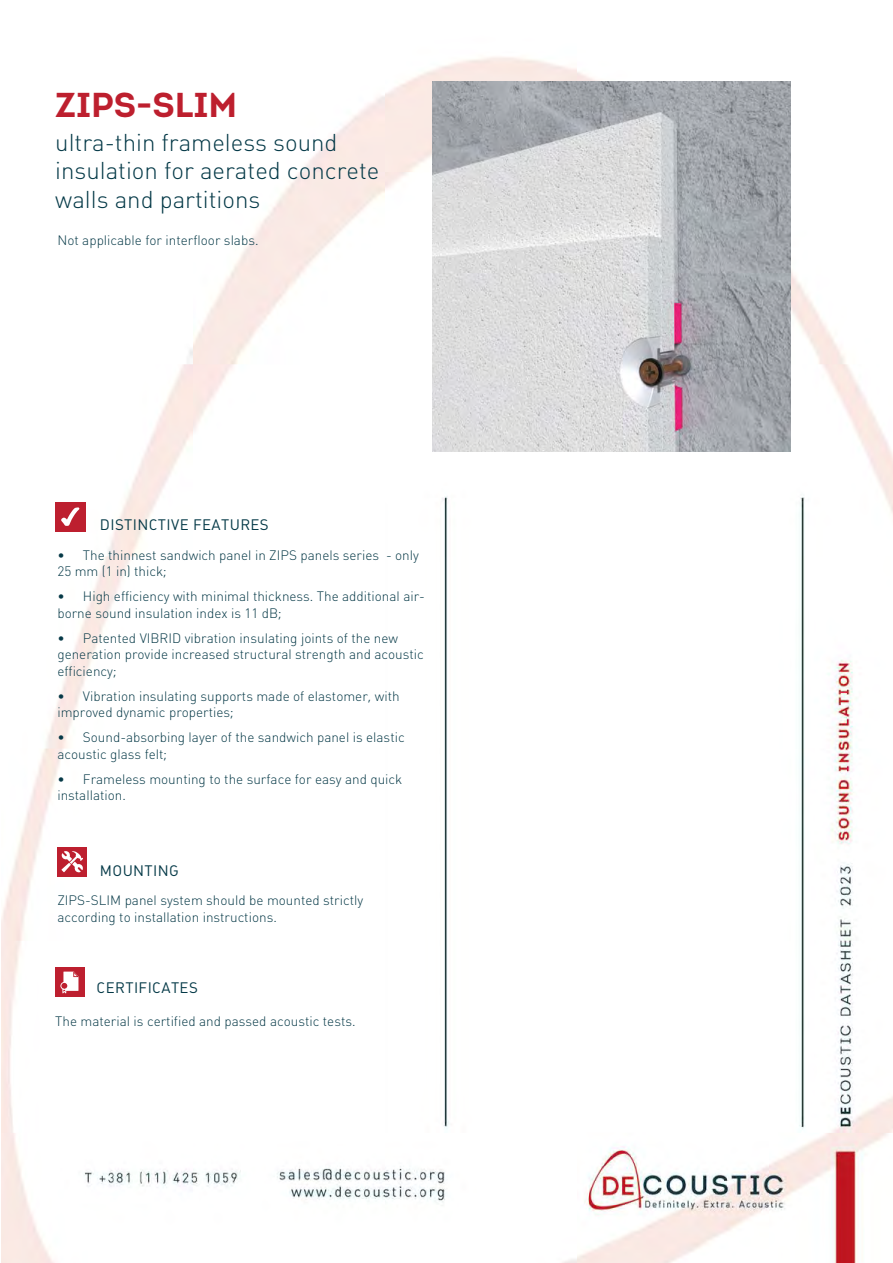
<style>
.page{position:relative;width:893px;height:1263px;background:#fff}
.page>*{position:absolute;margin:0;border:0;box-sizing:border-box;transform-origin:0 0}
.t1{font:34.5px "Intro Bold Alt";color:#bd1f2e}
.t2{font:24px/28.8px "Plumb Light C";color:#043947}
.t3{font:15px "Plumb C";letter-spacing:.025em;color:#043947}
.t4{font:13.5px/16.5px "Plumb Light C";color:#063947}
</style>
<div class="page">
<img style="left:1px;top:57px;width:892px;height:1206px">
<div style="left:57px;top:847px;width:30px;height:29px;background:#bd1f2f"></div>
<svg style="left:62px;top:851px;width:21px;height:21px"></svg>
<div style="left:55px;top:967px;width:30px;height:30px;background:#bd1f2f"></div>
<svg style="left:60px;top:971px;width:19px;height:22px"></svg>
<img style="left:432px;top:82px;width:359px;height:370px">
<div style="left:55px;top:502px;width:31px;height:30px;background:#bd1f2f"></div>
<svg style="left:61px;top:507px;width:18px;height:19px"></svg>
<h1 class="t1" style="left:55px;top:83px;width:183px">ZIPS-SLIM</h1>
<h2 class="t2" style="left:55px;top:128px;width:326px">ultra-thin frameless sound insulation for aerated concrete walls and partitions</h2>
<p class="t4" style="left:57px;top:232px;width:203px">Not applicable for interfloor slabs.</p>
<p class="t3" style="left:100px;top:516px;width:170px">DISTINCTIVE FEATURES</p>
<p class="t4" style="left:57px;top:547px;width:363px">• The thinnest sandwich panel in ZIPS panels series - only<br>25 mm (1 in) thick;</p>
<p class="t4" style="left:57px;top:588px;width:369px">• High efficiency with minimal thickness. The additional air&shy;borne sound insulation index is 11 dB;</p>
<p class="t4" style="left:57px;top:630px;width:368px">• Patented VIBRID vibration insulating joints of the new generation provide increased structural strength and acoustic efficiency;</p>
<p class="t4" style="left:57px;top:688px;width:344px">• Vibration insulating supports made of elastomer, with improved dynamic properties;</p>
<p class="t4" style="left:57px;top:729px;width:349px">• Sound-absorbing layer of the sandwich panel is elastic acoustic glass felt;</p>
<p class="t4" style="left:57px;top:771px;width:346px">• Frameless mounting to the surface for easy and quick installation.</p>
<p class="t3" style="left:100px;top:862px;width:80px">MOUNTING</p>
<p class="t4" style="left:57px;top:892px;width:307px">ZIPS-SLIM panel system should be mounted strictly according to installation instructions.</p>
<p class="t3" style="left:97px;top:979px;width:103px">CERTIFICATES</p>
<p class="t4" style="left:55px;top:1013px;width:302px">The material is certified and passed acoustic tests.</p>
</div>
